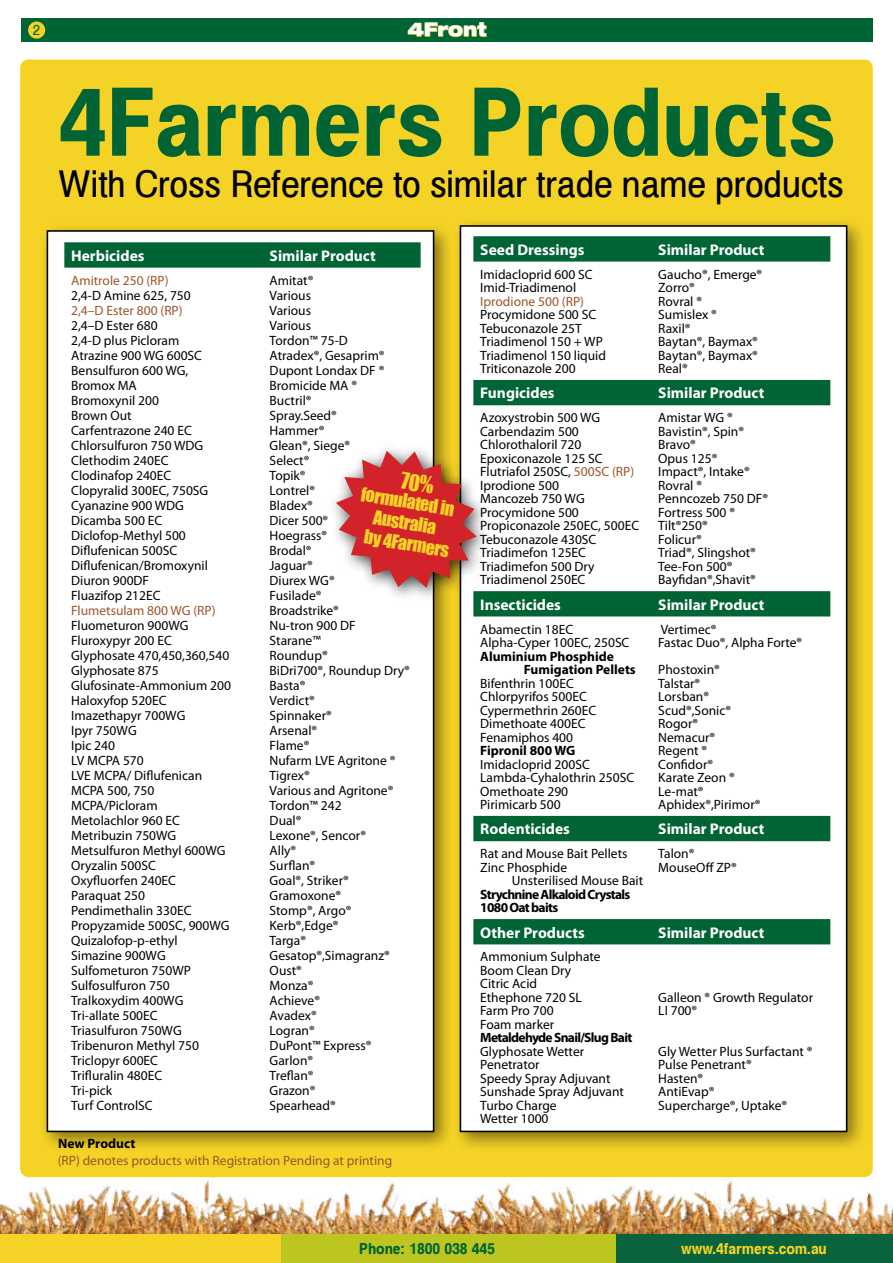
<style>
.page{position:relative;width:893px;height:1263px;background:#fff}
.page>*{position:absolute;margin:0;border:0;box-sizing:border-box;transform-origin:0 0}
.t1{font:700 93.3px "Helv Condensed";color:#006435}
.t2{font:36.3px "Helv Condensed";color:#000}
.t3{font:900 expanded 18.9px "Helvetica Neue LT Std";color:#fff;scale:.9 1}
.t4{font:18px/21px "Impact";color:#f5d326;text-align:center}
.t5{font:700 15.45px "Myriad Pro";color:#fff}
.t6{font:700 15px "Helv Condensed";color:#f5d326}
.t7{font:700 15px "Helv Condensed";color:#006435}
.t8{font:13.95px "Helv Condensed";color:#006435}
.t9{font:13.5px/15px "Myriad Pro";color:#000}
.t10{font:13.5px "Myriad Pro";color:#9d542a}
.t11{font:700 13.5px/13.5px "Myriad Pro";letter-spacing:-.05em;color:#000}
.t12{font:700 13.5px/13.5px "Myriad Pro";color:#000}
.s1{color:#9d542a}
</style>
<div class="page">
<img style="left:0;top:1177px;width:893px;height:58px">
<div style="left:20px;top:60px;width:853px;height:1117px;background:#f5d326;border-radius:9px"></div>
<div style="left:451px;top:217px;width:417px;height:935px;background:#000;opacity:.45"></div>
<div style="left:460px;top:226px;width:387px;height:905px;background:#fff"></div>
<div style="left:460px;top:225px;width:387px;height:907px;border:2px solid #000"></div>
<svg style="left:473px;top:236px;width:357px;height:708px"></svg>
<div style="left:38px;top:222px;width:417px;height:930px;background:#000;opacity:.45"></div>
<div style="left:47px;top:231px;width:387px;height:900px;background:#fff"></div>
<div style="left:47px;top:230px;width:387px;height:902px;border:2px solid #000"></div>
<svg style="left:64px;top:242px;width:357px;height:26px;background:#06683a"></svg>
<div style="left:327px;top:442px;width:165px;height:161px;background:#000;opacity:.75"></div>
<div style="left:615px;top:1235px;width:278px;height:28px;background:#09633c"></div>
<div style="left:239px;top:1235px;width:376px;height:28px;background:#bdc620"></div>
<div style="left:0;top:1235px;width:281px;height:28px;background:#f5d326"></div>
<div style="left:21px;top:18px;width:852px;height:24px;background:#006435"></div>
<svg style="left:407px;top:22px;width:80px;height:16px"></svg>
<div style="left:28px;top:21px;width:17px;height:18px;background:#f5d326;border-radius:50%"></div>
<svg style="left:336px;top:451px;width:141px;height:137px"></svg>
<p class="t8" style="left:33px;top:21px;width:9px">2</p>
<h3 class="t3" style="left:407px;top:17px;width:89px">4Front</h3>
<h1 class="t1" style="left:59px;top:64px;width:778px">4Farmers Products</h1>
<h2 class="t2" style="left:59px;top:160px;width:786px">With Cross Reference to similar trade name products</h2>
<p class="t5" style="left:71px;top:245px;width:75px">Herbicides</p>
<p class="t5" style="left:270px;top:245px;width:108px">Similar Product</p>
<p class="t10" style="left:71px;top:272px;width:99px">Amitrole 250 (RP)</p>
<p class="t9" style="left:71px;top:287px;width:121px">2,4-D Amine 625, 750</p>
<p class="t10" style="left:71px;top:302px;width:113px">2,4–D Ester 800 (RP)</p>
<p class="t9" style="left:71px;top:317px;width:139px">2,4–D Ester 680<br>2,4-D plus Picloram<br>Atrazine 900 WG 600SC<br>Bensulfuron 600 WG,<br>Bromox MA<br>Bromoxynil 200<br>Brown Out<br>Carfentrazone 240 EC<br>Chlorsulfuron 750 WDG<br>Clethodim 240EC<br>Clodinafop 240EC<br>Clopyralid 300EC, 750SG<br>Cyanazine 900 WDG<br>Dicamba 500 EC<br>Diclofop-Methyl 500<br>Diflufenican 500SC<br>Diflufenican/Bromoxynil<br>Diuron 900DF<br>Fluazifop 212EC</p>
<p class="t10" style="left:71px;top:602px;width:146px">Flumetsulam 800 WG (RP)</p>
<p class="t9" style="left:71px;top:617px;width:161px">Fluometuron 900WG<br>Fluroxypyr 200 EC<br>Glyphosate 470,450,360,540<br>Glyphosate 875<br>Glufosinate-Ammonium 200<br>Haloxyfop 520EC<br>Imazethapyr 700WG<br>Ipyr 750WG<br>Ipic 240<br>LV MCPA 570<br>LVE MCPA/ Diflufenican<br>MCPA 500, 750<br>MCPA/Picloram<br>Metolachlor 960 EC<br>Metribuzin 750WG<br>Metsulfuron Methyl 600WG<br>Oryzalin 500SC<br>Oxyfluorfen 240EC<br>Paraquat 250<br>Pendimethalin 330EC<br>Propyzamide 500SC, 900WG<br>Quizalofop-p-ethyl<br>Simazine 900WG<br>Sulfometuron 750WP<br>Sulfosulfuron 750<br>Tralkoxydim 400WG<br>Tri-allate 500EC<br>Triasulfuron 750WG<br>Tribenuron Methyl 750<br>Triclopyr 600EC<br>Trifluralin 480EC<br>Tri-pick<br>Turf ControlSC</p>
<p class="t9" style="left:270px;top:272px;width:142px">Amitat®<br>Various<br>Various<br>Various<br>Tordon™ 75-D<br>Atradex®, Gesaprim®<br>Dupont Londax DF ®<br>Bromicide MA ®<br>Buctril®<br>Spray.Seed®<br>Hammer®<br>Glean®, Siege®<br>Select®<br>Topik®<br>Lontrel®<br>Bladex®<br>Dicer 500®<br>Hoegrass®<br>Brodal®<br>Jaguar®<br>Diurex WG®<br>Fusilade®<br>Broadstrike®<br>Nu-tron 900 DF<br>Starane™<br>Roundup®<br>BiDri700®, Roundup Dry®<br>Basta®<br>Verdict®<br>Spinnaker®<br>Arsenal®<br>Flame®<br>Nufarm LVE Agritone ®<br>Tigrex®<br>Various and Agritone®<br>Tordon™ 242<br>Dual®<br>Lexone®, Sencor®<br>Ally®<br>Surflan®<br>Goal®, Striker®<br>Gramoxone®<br>Stomp®, Argo®<br>Kerb®,Edge®<br>Targa®<br>Gesatop®,Simagranz®<br>Oust®<br>Monza®<br>Achieve®<br>Avadex®<br>Logran®<br>DuPont™ Express®<br>Garlon®<br>Treflan®<br>Grazon®<br>Spearhead®</p>
<h3 class="t4" style="left:363px;top:482px;width:96px;rotate:10deg">formulated in<br>Australia</h3>
<h3 class="t4" style="left:366px;top:525px;width:87px;rotate:10deg">by 4Farmers</h3>
<p class="t12" style="left:58px;top:1137px;width:79px">New Product</p>
<p class="t10" style="left:58px;top:1152px;width:336px">(RP) denotes products with Registration Pending at printing</p>
<p class="t5" style="left:480px;top:239px;width:106px">Seed Dressings</p>
<p class="t5" style="left:658px;top:239px;width:108px">Similar Product</p>
<p class="t9" style="left:480px;top:267px;width:114px;line-height:13.5px">Imidacloprid 600 SC<br>Imid-Triadimenol</p>
<p class="t10" style="left:480px;top:293px;width:105px">Iprodione 500 (RP)</p>
<p class="t9" style="left:480px;top:308px;width:127px;line-height:13.5px">Procymidone 500 SC<br>Tebuconazole 25T<br>Triadimenol 150 + WP<br>Triadimenol 150 liquid<br>Triticonazole 200</p>
<p class="t9" style="left:658px;top:267px;width:105px;line-height:13.5px">Gaucho®, Emerge®<br>Zorro®<br>Rovral ®<br>Sumislex ®<br>Raxil®<br>Baytan®, Baymax®<br>Baytan®, Baymax®<br>Real®</p>
<p class="t5" style="left:480px;top:383px;width:76px">Fungicides</p>
<p class="t5" style="left:658px;top:383px;width:108px">Similar Product</p>
<p class="t9" style="left:480px;top:411px;width:160px;line-height:13.5px">Azoxystrobin 500 WG<br>Carbendazim 500<br>Chlorothaloril 720<br>Epoxiconazole 125 SC<br>Flutriafol 250SC, <span class="s1">500SC (RP)<br></span>Iprodione 500<br>Mancozeb 750 WG<br>Procymidone 500<br>Propiconazole 250EC, 500EC<br>Tebuconazole 430SC<br>Triadimefon 125EC<br>Triadimefon 500 Dry<br>Triadimenol 250EC</p>
<p class="t9" style="left:658px;top:411px;width:111px;line-height:13.5px">Amistar WG ®<br>Bavistin®, Spin®<br>Bravo®<br>Opus 125®<br>Impact®, Intake®<br>Rovral ®<br>Penncozeb 750 DF®<br>Fortress 500 ®<br>Tilt®250®<br>Folicur®<br>Triad®, Slingshot®<br>Tee-Fon 500®<br>Bayfidan®,Shavit®</p>
<p class="t5" style="left:480px;top:594px;width:82px">Insecticides</p>
<p class="t5" style="left:658px;top:594px;width:108px">Similar Product</p>
<p class="t9" style="left:480px;top:622px;width:151px;line-height:13.5px">Abamectin 18EC<br>Alpha-Cyper 100EC, 250SC</p>
<p class="t12" style="left:524px;top:649px;width:113px;text-indent:-44px">Aluminium Phosphide<br>Fumigation Pellets</p>
<p class="t9" style="left:480px;top:676px;width:118px;line-height:13.5px">Bifenthrin 100EC<br>Chlorpyrifos 500EC<br>Cypermethrin 260EC<br>Dimethoate 400EC<br>Fenamiphos 400</p>
<p class="t12" style="left:480px;top:743px;width:97px">Fipronil 800 WG</p>
<p class="t9" style="left:480px;top:757px;width:155px;line-height:13.5px">Imidacloprid 200SC<br>Lambda-Cyhalothrin 250SC<br>Omethoate 290<br>Pirimicarb 500</p>
<p class="t9" style="left:658px;top:622px;width:145px;line-height:13.5px">Vertimec®<br>Fastac Duo®, Alpha Forte®</p>
<p class="t9" style="left:658px;top:662px;width:104px;line-height:13.5px">Phostoxin®<br>Talstar®<br>Lorsban®<br>Scud®,Sonic®<br>Rogor®<br>Nemacur®<br>Regent ®<br>Confidor®<br>Karate Zeon ®<br>Le-mat®<br>Aphidex®,Pirimor®</p>
<p class="t5" style="left:480px;top:819px;width:91px">Rodenticides</p>
<p class="t5" style="left:658px;top:819px;width:108px">Similar Product</p>
<p class="t9" style="left:480px;top:847px;width:149px;line-height:13.5px">Rat and Mouse Bait Pellets<br>Zinc Phosphide</p>
<p class="t9" style="left:512px;top:873px;width:133px">Unsterilised Mouse Bait</p>
<p class="t11" style="left:480px;top:887px;width:152px">Strychnine Alkaloid Crystals<br>1080 Oat baits</p>
<p class="t9" style="left:658px;top:847px;width:80px;line-height:13.5px">Talon®<br>MouseOff ZP®</p>
<p class="t5" style="left:480px;top:922px;width:106px">Other Products</p>
<p class="t5" style="left:658px;top:922px;width:108px">Similar Product</p>
<p class="t9" style="left:480px;top:950px;width:122px;line-height:13.5px">Ammonium Sulphate<br>Boom Clean Dry<br>Citric Acid<br>Ethephone 720 SL<br>Farm Pro 700<br>Foam marker</p>
<p class="t11" style="left:480px;top:1031px;width:154px">Metaldehyde Snail/Slug Bait</p>
<p class="t9" style="left:480px;top:1044px;width:145px;line-height:13.5px">Glyphosate Wetter<br>Penetrator<br>Speedy Spray Adjuvant<br>Sunshade Spray Adjuvant<br>Turbo Charge<br>Wetter 1000</p>
<p class="t9" style="left:658px;top:990px;width:156px;line-height:13.5px">Galleon ® Growth Regulator<br>LI 700®</p>
<p class="t9" style="left:658px;top:1044px;width:156px;line-height:13.5px">Gly Wetter Plus Surfactant ®<br>Pulse Penetrant®<br>Hasten®<br>AntiEvap®<br>Supercharge®, Uptake®</p>
<p class="t7" style="left:359px;top:1239px;width:137px">Phone: 1800 038 445</p>
<p class="t6" style="left:681px;top:1239px;width:147px">www.4farmers.com.au</p>
</div>
